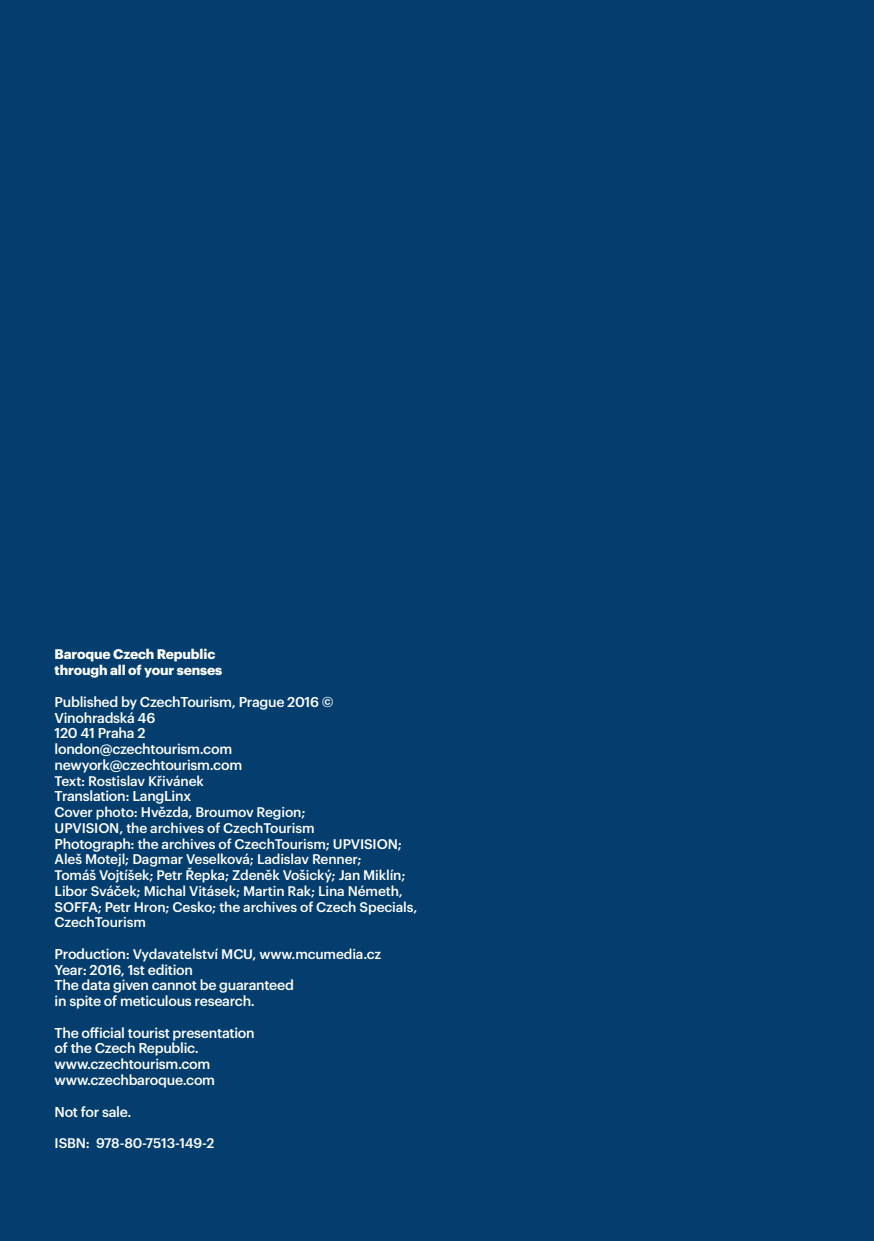
<style>
.page{position:relative;width:874px;height:1241px;background:#fff}
.page>*{position:absolute;margin:0;border:0;box-sizing:border-box;transform-origin:0 0}
._11_Tip_obecny{font:500 14px/15.8px "Graphik";letter-spacing:-.02em;color:#fff}
._08_Text_zakladni_7{font:500 13.65px/15.8px "Graphik";letter-spacing:-.01em;color:#fff}
._08_Text_zakladni_7-2{font:700 13.65px "Graphik";letter-spacing:-.01em;color:#fff}
.s1{font-size:14px}
</style>
<div class="page">
<div style="left:0;top:0;width:873px;height:1240px;background:#043e6f"></div>
<hr style="left:873px;top:0;width:1px;height:1240px;background:#043e6f">
<p class="_08_Text_zakladni_7-2" style="left:55px;top:643px;width:162px">Baroque Czech Republic</p>
<p class="_08_Text_zakladni_7-2" style="left:55px;top:659px;width:169px">through all of your senses</p>
<p class="_11_Tip_obecny" style="left:55px;top:692px;width:280px">Published by CzechTourism, Prague 2016 ©</p>
<p class="_11_Tip_obecny" style="left:55px;top:708px;width:102px">Vinohradská 46</p>
<p class="_11_Tip_obecny" style="left:55px;top:724px;width:92px">120 41 Praha 2</p>
<p class="_11_Tip_obecny" style="left:55px;top:739px;width:179px">london@czechtourism.com</p>
<p class="_11_Tip_obecny" style="left:55px;top:755px;width:189px">newyork@czechtourism.com</p>
<p class="_08_Text_zakladni_7" style="left:55px;top:771px;width:151px">Text: Rostislav Křivánek</p>
<p class="_11_Tip_obecny" style="left:55px;top:787px;width:138px">Translation: LangLinx</p>
<p class="_08_Text_zakladni_7" style="left:55px;top:803px;width:252px">Cover photo: Hvězda, Broumov Region;</p>
<p class="_08_Text_zakladni_7" style="left:55px;top:818px;width:261px">UPVISION, the archives of CzechTourism</p>
<p class="_08_Text_zakladni_7" style="left:55px;top:834px;width:364px"><span class="s1">Photograph</span>: the archives of CzechTourism; UPVISION; Aleš Motejl; Dagmar Veselková; Ladislav Renner;<br>Tomáš Vojtíšek; Petr Řepka; Zdeněk Vošický; Jan Miklín; Libor Sváček; Michal Vitásek; Martin Rak; Lina Németh, SOFFA; Petr Hron; Cesko; the archives of Czech Specials, CzechTourism</p>
<p class="_08_Text_zakladni_7" style="left:55px;top:944px;width:328px"><span class="s1">Production</span>: Vydavatelství MCU, www.mcumedia.cz</p>
<p class="_11_Tip_obecny" style="left:55px;top:960px;width:140px">Year: 2016, 1st edition</p>
<p class="_11_Tip_obecny" style="left:55px;top:976px;width:240px">The data given cannot be guaranteed</p>
<p class="_11_Tip_obecny" style="left:55px;top:991px;width:202px">in spite of meticulous research.</p>
<p class="_11_Tip_obecny" style="left:55px;top:1023px;width:201px">The official tourist presentation of the Czech Republic.</p>
<p class="_11_Tip_obecny" style="left:55px;top:1054px;width:157px">www.czechtourism.com</p>
<p class="_11_Tip_obecny" style="left:55px;top:1070px;width:162px">www.czechbaroque.com</p>
<p class="_11_Tip_obecny" style="left:55px;top:1102px;width:78px">Not for sale.</p>
<p class="_08_Text_zakladni_7" style="left:55px;top:1133px;width:161px">ISBN: 978-80-7513-149-2</p>
</div>
